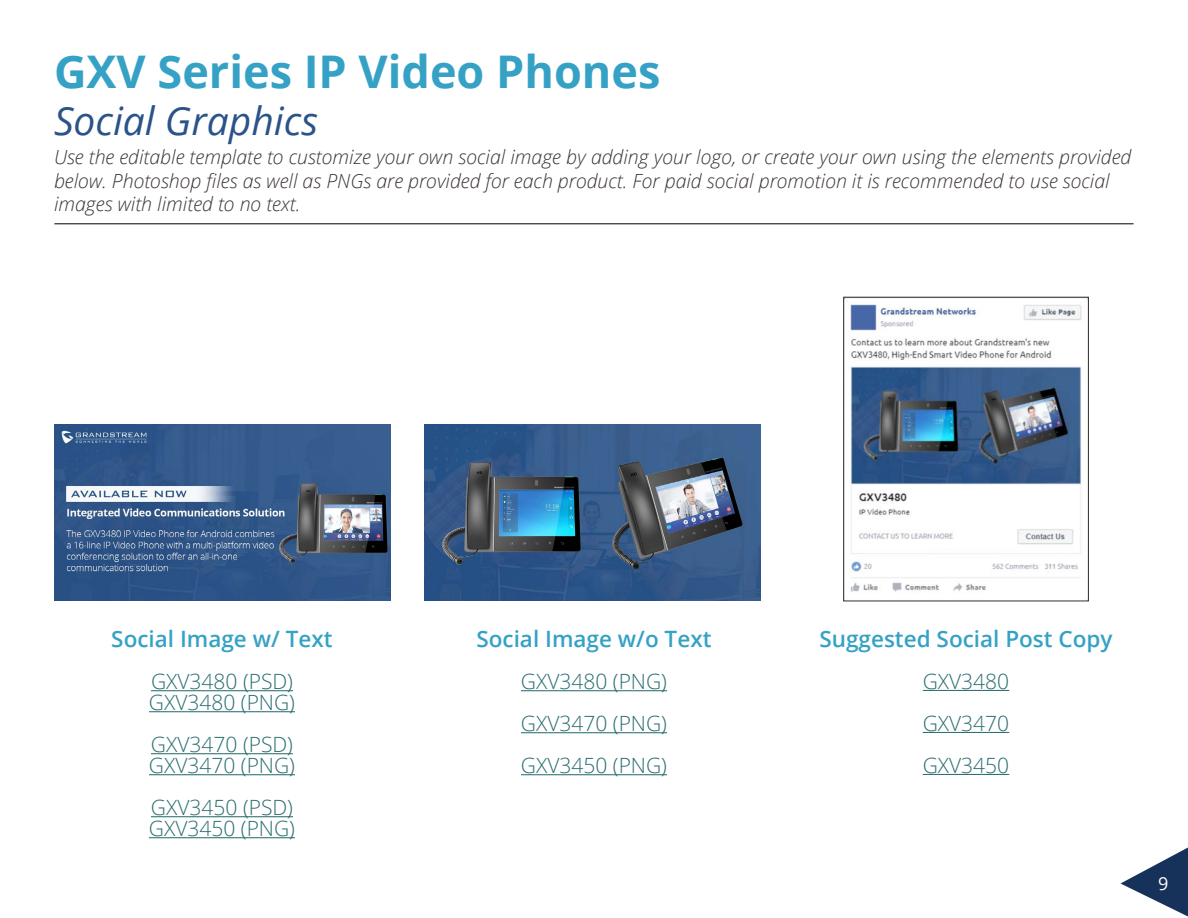
<style>
.page{position:relative;width:1188px;height:918px;background:#fff}
.page>*{position:absolute;margin:0;border:0;box-sizing:border-box;transform-origin:0 0}
.t1{font:700 45px "Open Sans";color:#35a2c5}
.t2{font:italic 39px "Open Sans";color:#2a5389}
.t3{font:600 22.5px "Open Sans";color:#35a2c5}
.t4{font:300 21px/42px "Open Sans";color:#2b6e72}
.t5{font:italic 300 19.5px/23.4px "Open Sans";color:#3c3633}
.t6{font:18px "Open Sans";color:#fff}
</style>
<div class="page">
<svg style="left:1120px;top:848px;width:68px;height:68px"></svg>
<hr style="left:151px;top:690px;width:142px;height:1px;background:#2b6e72">
<hr style="left:149px;top:711px;width:146px;height:1px;background:#2b6e72">
<hr style="left:151px;top:753px;width:142px;height:1px;background:#2b6e72">
<hr style="left:149px;top:774px;width:146px;height:1px;background:#2b6e72">
<hr style="left:151px;top:816px;width:142px;height:1px;background:#2b6e72">
<hr style="left:149px;top:837px;width:146px;height:1px;background:#2b6e72">
<hr style="left:54px;top:224px;width:1080px;height:1px;background:#000">
<hr style="left:521px;top:690px;width:146px;height:1px;background:#2b6e72">
<hr style="left:521px;top:732px;width:146px;height:1px;background:#2b6e72">
<hr style="left:521px;top:774px;width:146px;height:1px;background:#2b6e72">
<hr style="left:923px;top:690px;width:86px;height:1px;background:#2b6e72">
<hr style="left:923px;top:732px;width:86px;height:1px;background:#2b6e72">
<hr style="left:923px;top:774px;width:86px;height:1px;background:#2b6e72">
<img style="left:424px;top:424px;width:337px;height:177px">
<img style="left:54px;top:424px;width:336px;height:177px">
<img style="left:848px;top:304px;width:234px;height:288px">
<div style="left:843px;top:297px;width:246px;height:304px;border:1px solid #3c3633"></div>
<h1 class="t1" style="left:54px;top:40px;width:608px">GXV Series IP Video Phones</h1>
<h2 class="t2" style="left:54px;top:94px;width:266px">Social Graphics</h2>
<p class="t5" style="left:54px;top:145px;width:1079px">Use the editable template to customize your own social image by adding your logo, or create your own using the elements provided below. Photoshop files as well as PNGs are provided for each product. For paid social promotion it is recommended to use social images with limited to no text.</p>
<p class="t3" style="left:111px;top:623px;width:223px">Social Image w/ Text</p>
<p class="t4" style="left:149px;top:670px;width:148px;line-height:21px">GXV3480 (PSD)<br>GXV3480 (PNG)</p>
<p class="t4" style="left:149px;top:733px;width:148px;line-height:21px">GXV3470 (PSD)<br>GXV3470 (PNG)</p>
<p class="t4" style="left:149px;top:796px;width:148px;line-height:21px">GXV3450 (PSD)<br>GXV3450 (PNG)</p>
<p class="t3" style="left:476px;top:623px;width:237px">Social Image w/o Text</p>
<p class="t4" style="left:521px;top:660px;width:148px;text-align:justify">GXV3480 (PNG)<br>GXV3470 (PNG)<br>GXV3450 (PNG)</p>
<p class="t3" style="left:819px;top:623px;width:295px">Suggested Social Post Copy</p>
<p class="t4" style="left:923px;top:660px;width:88px;text-align:justify">GXV3480<br>GXV3470<br>GXV3450</p>
<p class="t6" style="left:1158px;top:871px;width:12px">9</p>
</div>
